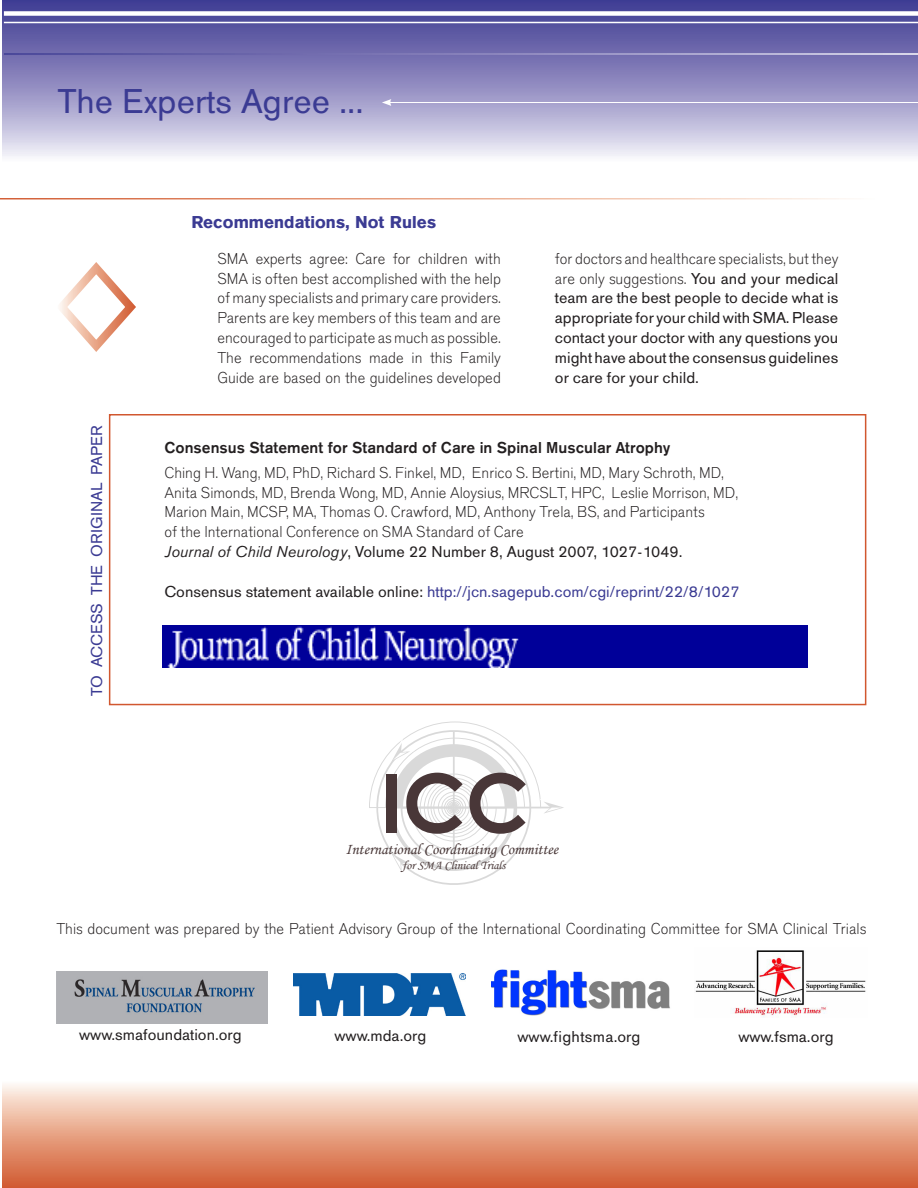
<style>
.page{position:relative;width:918px;height:1188px;background:#fff}
.page>*{position:absolute;margin:0;border:0;box-sizing:border-box;transform-origin:0 0}
.t1{font:700 81px "Century Gothic";color:#493738}
.t2{font:36px "A Grotesk Rgl";color:#3b3b93}
.t3{font:18px "A Grotesk Bld";color:#3b3b93}
.Normal__Web{font:16.5px/19.8px "A Grotesk Lgt";color:#231f20;text-align:justify}
.Normal__Web-2{font:16.5px/19.8px "A Grotesk Rgl";color:#231f20;text-align:justify}
.t4{font:16.5px "A Grotesk Rgl";color:#3b3b93}
.t5{font:16.5px "A Grotesk Mdm";color:#231f20}
.Normal__Web-3{font:16.5px "A Grotesk Rgl";letter-spacing:.02em;color:#231f20}
.t6{font:15.75px "Monotype Corsiva";color:#493838}
.t7{font:12.3px "Monotype Corsiva";color:#493838}
.s1{font-family:"A Grotesk Lgt"}
.s2{font-family:"A Grotesk Itl"}
.s3{color:#231f20}
</style>
<div class="page">
<div style="left:2px;top:1080px;width:916px;height:108px;background:linear-gradient(to bottom,#fff8ef,#d1572a)"></div>
<div style="left:109px;top:414px;width:757px;height:291px;border:2px solid #d1572f"></div>
<svg style="left:369px;top:722px;width:195px;height:162px"></svg>
<svg style="left:2px;top:0;width:916px;height:156px;background:#928ec1"></svg>
<img style="left:163px;top:625px;width:645px;height:42px">
<img style="left:56px;top:972px;width:212px;height:52px">
<img style="left:294px;top:974px;width:172px;height:42px">
<img style="left:492px;top:970px;width:178px;height:46px">
<img style="left:695px;top:950px;width:171px;height:67px">
<hr style="left:4px;top:53px;width:914px;height:2px;background:#fff">
<div style="left:4px;top:11px;width:914px;height:5px;background:#fff"></div>
<hr style="left:4px;top:22px;width:914px;height:1px;background:#fff">
<svg style="left:60px;top:262px;width:76px;height:90px"></svg>
<hr style="left:389px;top:102px;width:529px;height:1px;background:#fff">
<svg style="left:382px;top:99px;width:9px;height:7px"></svg>
<p class="t2" style="left:58px;top:77px;width:307px">The Experts Agree ...</p>
<p class="t3" style="left:191px;top:210px;width:246px">Recommendations, Not Rules</p>
<p class="t4" style="left:86px;top:696px;width:271px;rotate:-90deg">to access the original paper</p>
<p class="Normal__Web" style="left:217px;top:250px;width:285px">SMA experts agree: Care for children with SMA is often best accomplished with the help of many specialists and primary care providers.<br>Parents are key members of this team and are encouraged to participate as much as possible.<br>The recommendations made in this Family Guide are based on the guidelines developed</p>
<p class="Normal__Web-2" style="left:555px;top:250px;width:285px"><span class="s1">for doctors and healthcare specialists, but they are only suggestions.</span> You and your medical team are the best people to decide what is appropriate for your child with SMA. Please contact your doctor with any questions you might have about the consensus guidelines or care for your child.</p>
<p class="t5" style="left:164px;top:437px;width:507px">Consensus Statement for Standard of Care in Spinal Muscular Atrophy</p>
<p class="Normal__Web" style="left:164px;top:464px;width:575px;text-align:left">Ching H. Wang, MD, PhD, Richard S. Finkel, MD, Enrico S. Bertini, MD, Mary Schroth, MD, Anita Simonds, MD, Brenda Wong, MD, Annie Aloysius, MRCSLT, HPC, Leslie Morrison, MD, Marion Main, MCSP, MA, Thomas O. Crawford, MD, Anthony Trela, BS, and Participants<br>of the International Conference on SMA Standard of Care</p>
<p class="Normal__Web-2" style="left:164px;top:543px;width:520px"><span class="s2">Journal of Child Neurology</span>, Volume 22 Number 8, August 2007, 1027-1049.</p>
<p class="t4" style="left:164px;top:580px;width:577px"><span class="s3">Consensus statement available online:</span> http://jcn.sagepub.com/cgi/reprint/22/8/1027</p>
<p class="t1" style="left:380px;top:741px;width:151px">ICC</p>
<p class="t7" style="left:403px;top:857px;width:104px">for SMA Clinical Trials</p>
<p class="t6" style="left:345px;top:839px;width:214px">International Coordinating Committee</p>
<p class="Normal__Web" style="left:56px;top:920px;width:812px">This document was prepared by the Patient Advisory Group of the International Coordinating Committee for SMA Clinical Trials</p>
<p class="Normal__Web-2" style="left:79px;top:1026px;width:164px">www.smafoundation.org</p>
<p class="Normal__Web-2" style="left:335px;top:1027px;width:93px">www.mda.org</p>
<p class="Normal__Web-3" style="left:518px;top:1026px;width:124px">www.fightsma.org</p>
<p class="Normal__Web-2" style="left:738px;top:1028px;width:97px">www.fsma.org</p>
</div>
